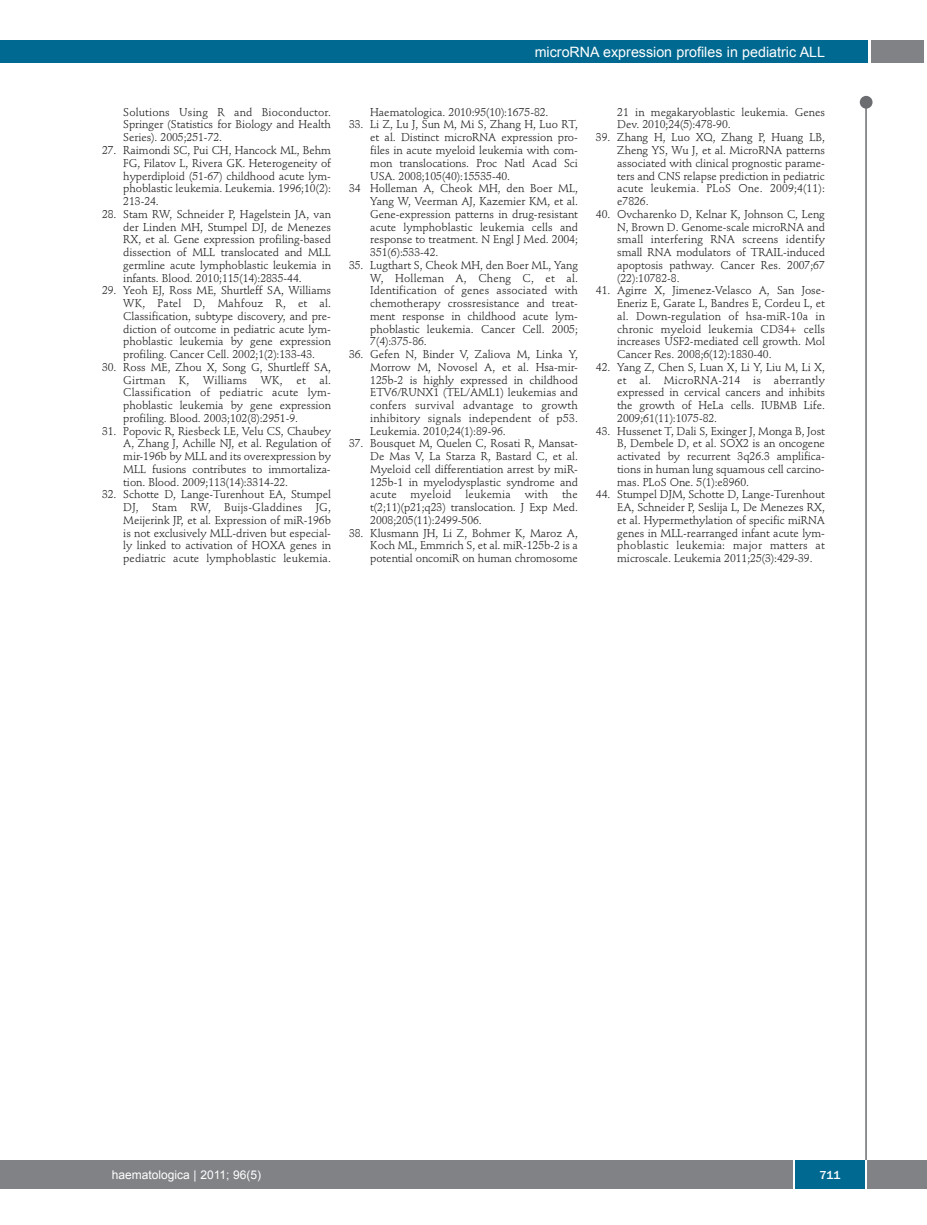
<style>
.page{position:relative;width:927px;height:1225px;background:#fff}
.page>*{position:absolute;margin:0;border:0;box-sizing:border-box;transform-origin:0 0}
.t1{font:14.25px "Arial";color:#fff}
.t2{font:12px "Arial";color:#fff}
.t3{font:500 12px "Franklin Gothic";color:#fff}
.t4{font:11.25px/12.8px "Stempel Schneidler";letter-spacing:-.005em;color:#231f20;text-align:justify}
</style>
<div class="page">
<div style="left:860px;top:96px;width:12px;height:13px;background:#6c6d70;border-radius:50%"></div>
<hr style="left:865px;top:98px;width:2px;height:1062px;background:#6c6d70">
<div style="left:871px;top:40px;width:52px;height:22px;background:#808285"></div>
<div style="left:18px;top:40px;width:849px;height:22px;background:#006991"></div>
<div style="left:17px;top:1160px;width:910px;height:28px;background:#808285"></div>
<div style="left:795px;top:1160px;width:70px;height:28px;background:#006991"></div>
<hr style="left:793px;top:1160px;width:2px;height:28px;background:#fff">
<hr style="left:865px;top:1160px;width:2px;height:28px;background:#fff">
<div style="left:0;top:40px;width:19px;height:22px;background:#006991"></div>
<div style="left:0;top:1160px;width:18px;height:28px;background:#808285"></div>
<p class="t1" style="left:535px;top:44px;width:292px">microRNA expression profiles in pediatric ALL</p>
<p class="t4" style="left:123px;top:107px;width:209px">Solutions Using R and Bioconductor.<br>Springer (Statistics for Biology and Health Series). 2005;251-72.</p>
<p class="t4" style="left:123px;top:145px;width:209px;text-indent:-21px">27. Raimondi SC, Pui CH, Hancock ML, Behm FG, Filatov L, Rivera GK. Heterogeneity of hyperdiploid (51-67) childhood acute lym&shy;phoblastic leukemia. Leukemia. 1996;10(2):<br>213-24.</p>
<p class="t4" style="left:123px;top:209px;width:209px;text-indent:-21px">28. Stam RW, Schneider P, Hagelstein JA, van der Linden MH, Stumpel DJ, de Menezes RX, et al. Gene expression profiling-based dissection of MLL translocated and MLL germline acute lymphoblastic leukemia in infants. Blood. 2010;115(14):2835-44.</p>
<p class="t4" style="left:123px;top:285px;width:209px;text-indent:-21px">29. Yeoh EJ, Ross ME, Shurtleff SA, Williams WK, Patel D, Mahfouz R, et al.<br>Classification, subtype discovery, and pre&shy;diction of outcome in pediatric acute lym&shy;phoblastic leukemia by gene expression profiling. Cancer Cell. 2002;1(2):133-43.</p>
<p class="t4" style="left:123px;top:362px;width:209px;text-indent:-21px">30. Ross ME, Zhou X, Song G, Shurtleff SA, Girtman K, Williams WK, et al.<br>Classification of pediatric acute lym&shy;phoblastic leukemia by gene expression profiling. Blood. 2003;102(8):2951-9.</p>
<p class="t4" style="left:123px;top:425px;width:209px;text-indent:-21px">31. Popovic R, Riesbeck LE, Velu CS, Chaubey A, Zhang J, Achille NJ, et al. Regulation of mir-196b by MLL and its overexpression by MLL fusions contributes to immortaliza&shy;tion. Blood. 2009;113(14):3314-22.</p>
<p class="t4" style="left:123px;top:489px;width:209px;text-indent:-21px">32. Schotte D, Lange-Turenhout EA, Stumpel DJ, Stam RW, Buijs-Gladdines JG, Meijerink JP, et al. Expression of miR-196b is not exclusively MLL-driven but especial&shy;ly linked to activation of HOXA genes in pediatric acute lymphoblastic leukemia.</p>
<p class="t4" style="left:370px;top:107px;width:180px">Haematologica. 2010:95(10):1675-82.</p>
<p class="t4" style="left:349px;top:119px;width:230px">33. Li Z, Lu J, Sun M, Mi S, Zhang H, Luo RT,</p>
<p class="t4" style="left:370px;top:132px;width:209px">et al. Distinct microRNA expression pro-</p>
<p class="t4" style="left:370px;top:145px;width:209px">files in acute myeloid leukemia with com-</p>
<p class="t4" style="left:370px;top:158px;width:209px">mon translocations. Proc Natl Acad Sci</p>
<p class="t4" style="left:370px;top:170px;width:141px">USA. 2008;105(40):15535-40.</p>
<p class="t4" style="left:349px;top:183px;width:230px">34 Holleman A, Cheok MH, den Boer ML,</p>
<p class="t4" style="left:370px;top:196px;width:209px">Yang W, Veerman AJ, Kazemier KM, et al.</p>
<p class="t4" style="left:370px;top:209px;width:209px">Gene-expression patterns in drug-resistant</p>
<p class="t4" style="left:370px;top:221px;width:209px">acute lymphoblastic leukemia cells and</p>
<p class="t4" style="left:370px;top:234px;width:209px">response to treatment. N Engl J Med. 2004;</p>
<p class="t4" style="left:370px;top:247px;width:70px">351(6):533-42.</p>
<p class="t4" style="left:370px;top:260px;width:209px;text-indent:-21px">35. Lugthart S, Cheok MH, den Boer ML, Yang W, Holleman A, Cheng C, et al.<br>Identification of genes associated with chemotherapy crossresistance and treat&shy;ment response in childhood acute lym&shy;phoblastic leukemia. Cancer Cell. 2005; 7(4):375-86.</p>
<p class="t4" style="left:370px;top:349px;width:209px;text-indent:-21px">36. Gefen N, Binder V, Zaliova M, Linka Y, Morrow M, Novosel A, et al. Hsa-mir-125b-2 is highly expressed in childhood ETV6/RUNX1 (TEL/AML1) leukemias and confers survival advantage to growth inhibitory signals independent of p53.<br>Leukemia. 2010;24(1):89-96.</p>
<p class="t4" style="left:370px;top:438px;width:209px;text-indent:-21px">37. Bousquet M, Quelen C, Rosati R, Mansat-De Mas V, La Starza R, Bastard C, et al.<br>Myeloid cell differentiation arrest by miR-125b-1 in myelodysplastic syndrome and acute myeloid leukemia with the t(2;11)(p21;q23) translocation. J Exp Med.<br>2008;205(11):2499-506.</p>
<p class="t4" style="left:370px;top:527px;width:209px;text-indent:-21px">38. Klusmann JH, Li Z, Bohmer K, Maroz A, Koch ML, Emmrich S, et al. miR-125b-2 is a potential oncomiR on human chromosome</p>
<p class="t4" style="left:617px;top:107px;width:209px">21 in megakaryoblastic leukemia. Genes<br>Dev. 2010;24(5):478-90.</p>
<p class="t4" style="left:617px;top:132px;width:209px;text-indent:-21px">39. Zhang H, Luo XQ, Zhang P, Huang LB, Zheng YS, Wu J, et al. MicroRNA patterns associated with clinical prognostic parame&shy;ters and CNS relapse prediction in pediatric acute leukemia. PLoS One. 2009;4(11): e7826.</p>
<p class="t4" style="left:617px;top:209px;width:209px;text-indent:-21px">40. Ovcharenko D, Kelnar K, Johnson C, Leng N, Brown D. Genome-scale microRNA and small interfering RNA screens identify small RNA modulators of TRAIL-induced apoptosis pathway. Cancer Res. 2007;67 (22):10782-8.</p>
<p class="t4" style="left:617px;top:285px;width:209px;text-indent:-21px">41. Agirre X, Jimenez-Velasco A, San Jose-Eneriz E, Garate L, Bandres E, Cordeu L, et al. Down-regulation of hsa-miR-10a in chronic myeloid leukemia CD34+ cells increases USF2-mediated cell growth. Mol Cancer Res. 2008;6(12):1830-40.</p>
<p class="t4" style="left:617px;top:362px;width:209px;text-indent:-21px">42. Yang Z, Chen S, Luan X, Li Y, Liu M, Li X, et al. MicroRNA-214 is aberrantly expressed in cervical cancers and inhibits the growth of HeLa cells. IUBMB Life.<br>2009;61(11):1075-82.</p>
<p class="t4" style="left:617px;top:425px;width:209px;text-indent:-21px">43. Hussenet T, Dali S, Exinger J, Monga B, Jost B, Dembele D, et al. SOX2 is an oncogene activated by recurrent 3q26.3 amplifica&shy;tions in human lung squamous cell carcino&shy;mas. PLoS One. 5(1):e8960.</p>
<p class="t4" style="left:617px;top:489px;width:209px;text-indent:-21px">44. Stumpel DJM, Schotte D, Lange-Turenhout EA, Schneider P, Seslija L, De Menezes RX, et al. Hypermethylation of specific miRNA genes in MLL-rearranged infant acute lym&shy;phoblastic leukemia: major matters at microscale. Leukemia 2011;25(3):429-39.</p>
<p class="t2" style="left:112px;top:1168px;width:151px">haematologica | 2011; 96(5)</p>
<p class="t3" style="left:819px;top:1171px;width:23px">711</p>
</div>
